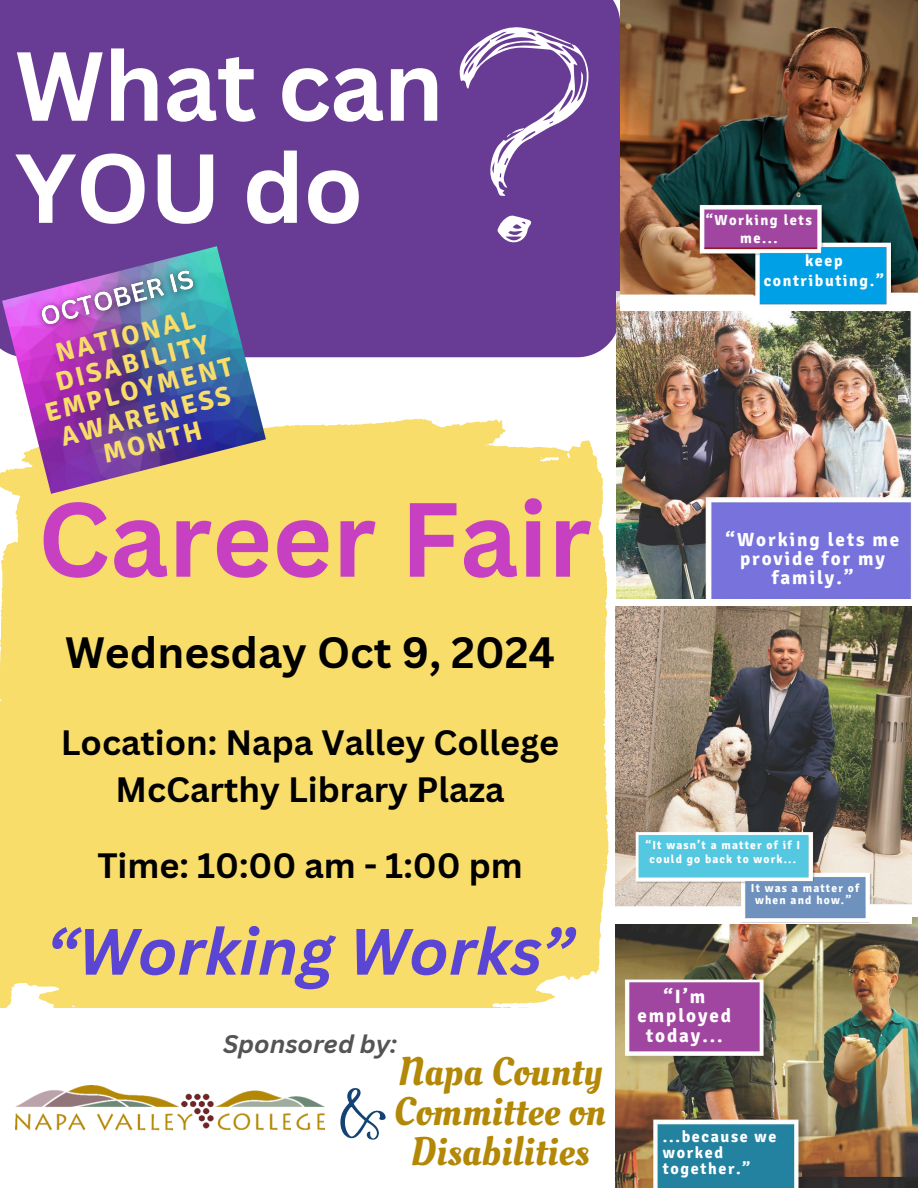
<style>
.page{position:relative;width:918px;height:1188px;background:#fff}
.page>*{position:absolute;margin:0;border:0;box-sizing:border-box;transform-origin:0 0}
.t1{font:700 103.05px "Canva Sans";color:#c740c2}
.t2{font:700 95.7px/102.1px "Canva Sans";letter-spacing:-.01em;color:#fff}
.t3{font:italic 700 64.05px "Canva Sans";color:#5b45d4}
.t4{font:700 42.6px "Canva Sans";color:#000}
.t5{font:39.75px/40px "Oleo Script";letter-spacing:.01em;color:#b38806;text-align:center}
.t6{font:700 34.35px/47.1px "Canva Sans";color:#000;text-align:center}
.t7{font:700 26.7px/27.5px "Signika";color:#f8dd6b;text-align:center}
.t8{font:italic 700 24.75px "Canva Sans";color:#545454}
.t9{font:700 19.2px/19.2px "Signika";letter-spacing:.1em;color:#fff;text-align:center}
.t10{font:700 16.2px/15.8px "Signika";letter-spacing:.1em;color:#fff}
.t11{font:700 15.9px/20.2px "Signika";letter-spacing:.1em;color:#fff;text-align:center}
.t12{font:700 14.7px/18px "Signika";letter-spacing:.1em;color:#fff;text-align:center}
.t13{font:700 11.7px/14.7px "Signika";letter-spacing:.1em;color:#fff;text-align:center}
</style>
<div class="page">
<div style="left:0;top:0;width:620px;height:357px;background:#683c94"></div>
<svg style="left:459px;top:27px;width:131px;height:217px;background:#7e58a3"></svg>
<img style="left:15px;top:1085px;width:309px;height:46px">
<svg style="left:340px;top:1088px;width:46px;height:52px"></svg>
<img style="left:617px;top:292px;width:295px;height:307px">
<img style="left:620px;top:0;width:298px;height:310px">
<img style="left:616px;top:918px;width:302px;height:270px">
<img style="left:616px;top:607px;width:296px;height:316px">
<div style="left:0;top:418px;width:608px;height:590px;background:#f8dd6b"></div>
<img style="left:2px;top:246px;width:264px;height:248px">
<img style="left:27px;top:257px;width:181px;height:84px">
<p class="t2" style="left:15px;top:33px;width:430px">What can<br>YOU do</p>
<p class="t7" style="left:29px;top:346px;width:194px;rotate:-14deg">NATIONAL<br>DISABILITY<br>EMPLOYMENT<br>AWARENESS<br>MONTH</p>
<p class="t1" style="left:38px;top:467px;width:555px">Career Fair</p>
<p class="t4" style="left:65px;top:623px;width:491px">Wednesday Oct 9, 2024</p>
<p class="t6" style="left:61px;top:718px;width:500px">Location: Napa Valley College<br>McCarthy Library Plaza</p>
<p class="t6" style="left:97px;top:841px;width:427px">Time: 10:00 am - 1:00 pm</p>
<p class="t3" style="left:46px;top:906px;width:530px">“Working Works”</p>
<p class="t8" style="left:223px;top:1027px;width:175px">Sponsored by:</p>
<p class="t5" style="left:394px;top:1053px;width:214px">Napa County<br>Committee on<br>Disabilities</p>
<h2 class="t12" style="left:706px;top:211px;width:108px">“Working lets me...</h2>
<p class="t11" style="left:764px;top:250px;width:122px">keep contributing.”</p>
<h1 class="t9" style="left:726px;top:530px;width:175px">“Working lets me provide for my family.”</h1>
<h5 class="t13" style="left:645px;top:837px;width:156px">“It wasn’t a matter of if I could go back to work...</h5>
<h5 class="t13" style="left:751px;top:883px;width:110px;line-height:11.2px">It was a matter of when and how.”</h5>
<p class="t9" style="left:637px;top:987px;width:95px">“I’m employed today...</p>
<h3 class="t10" style="left:663px;top:1129px;width:115px">...because we worked together.”</h3>
</div>
